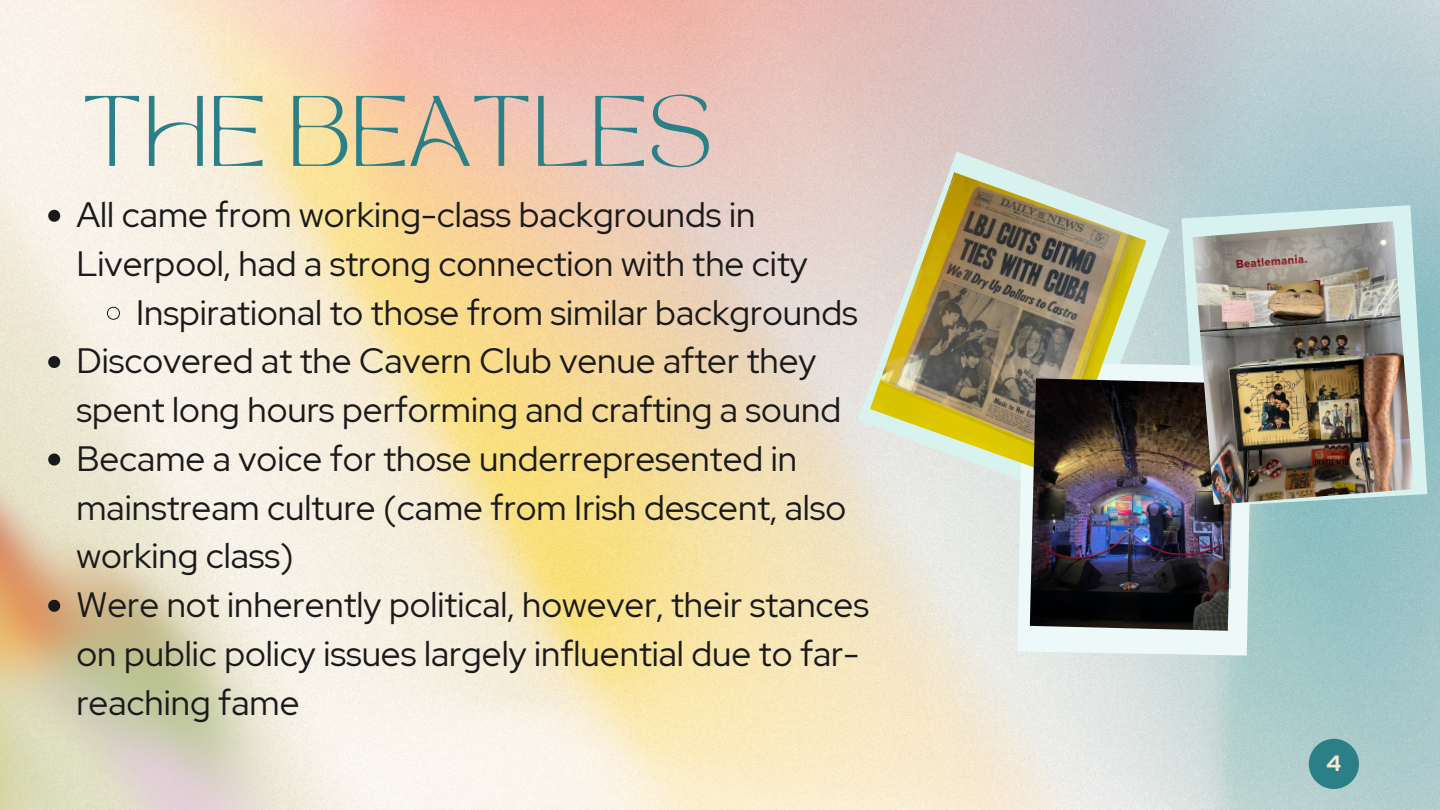
<style>
.page{position:relative;width:1440px;height:810px;background:#fff}
.page>*{position:absolute;margin:0;border:0;box-sizing:border-box;transform-origin:0 0}
.t1{font:70px "TAN MON CHERI Regular";color:#2b8088}
.t2{font:35.1px "Red Hat Display";color:#1a1a1a}
.t3{font:700 22px "Red Hat Display";color:#f6e7d5}
</style>
<div class="page">
<img style="left:0;top:0;width:1440px;height:810px">
<img style="left:0;top:395px;width:311px;height:415px">
<div style="left:1309px;top:739px;width:50px;height:50px;background:#2b8088;border-radius:50%"></div>
<svg style="left:858px;top:152px;width:312px;height:347px;background:#d8d3d1"></svg>
<svg style="left:1182px;top:205px;width:245px;height:302px;background:#add2d4"></svg>
<svg style="left:1018px;top:588px;width:234px;height:68px;background:#e7f5f3"></svg>
<svg style="left:897px;top:210px;width:509px;height:378px;background:#c3dad9"></svg>
<img style="left:870px;top:172px;width:276px;height:305px">
<img style="left:1030px;top:378px;width:204px;height:253px">
<img style="left:1193px;top:221px;width:221px;height:284px">
<svg style="left:48px;top:210px;width:12px;height:12px"></svg>
<svg style="left:107px;top:306px;width:13px;height:14px"></svg>
<svg style="left:48px;top:356px;width:12px;height:12px"></svg>
<svg style="left:48px;top:454px;width:12px;height:12px"></svg>
<svg style="left:48px;top:600px;width:12px;height:12px"></svg>
<h1 class="t1" style="left:81px;top:95px;width:633px">THE BEATLES</h1>
<p class="t2" style="left:76px;top:191px;width:680px">All came from working-class backgrounds in</p>
<p class="t2" style="left:76px;top:240px;width:733px">Liverpool, had a strong connection with the city</p>
<p class="t2" style="left:136px;top:289px;width:723px">Inspirational to those from similar backgrounds</p>
<p class="t2" style="left:76px;top:338px;width:742px">Discovered at the Cavern Club venue after they</p>
<p class="t2" style="left:76px;top:386px;width:766px">spent long hours performing and crafting a sound</p>
<p class="t2" style="left:76px;top:435px;width:722px">Became a voice for those underrepresented in</p>
<p class="t2" style="left:76px;top:484px;width:771px">mainstream culture (came from Irish descent, also</p>
<p class="t2" style="left:76px;top:533px;width:219px">working class)</p>
<p class="t2" style="left:76px;top:581px;width:794px">Were not inherently political, however, their stances</p>
<p class="t2" style="left:76px;top:630px;width:784px">on public policy issues largely influential due to far-</p>
<p class="t2" style="left:76px;top:679px;width:225px">reaching fame</p>
<p class="t3" style="left:1326px;top:749px;width:16px">4</p>
</div>
